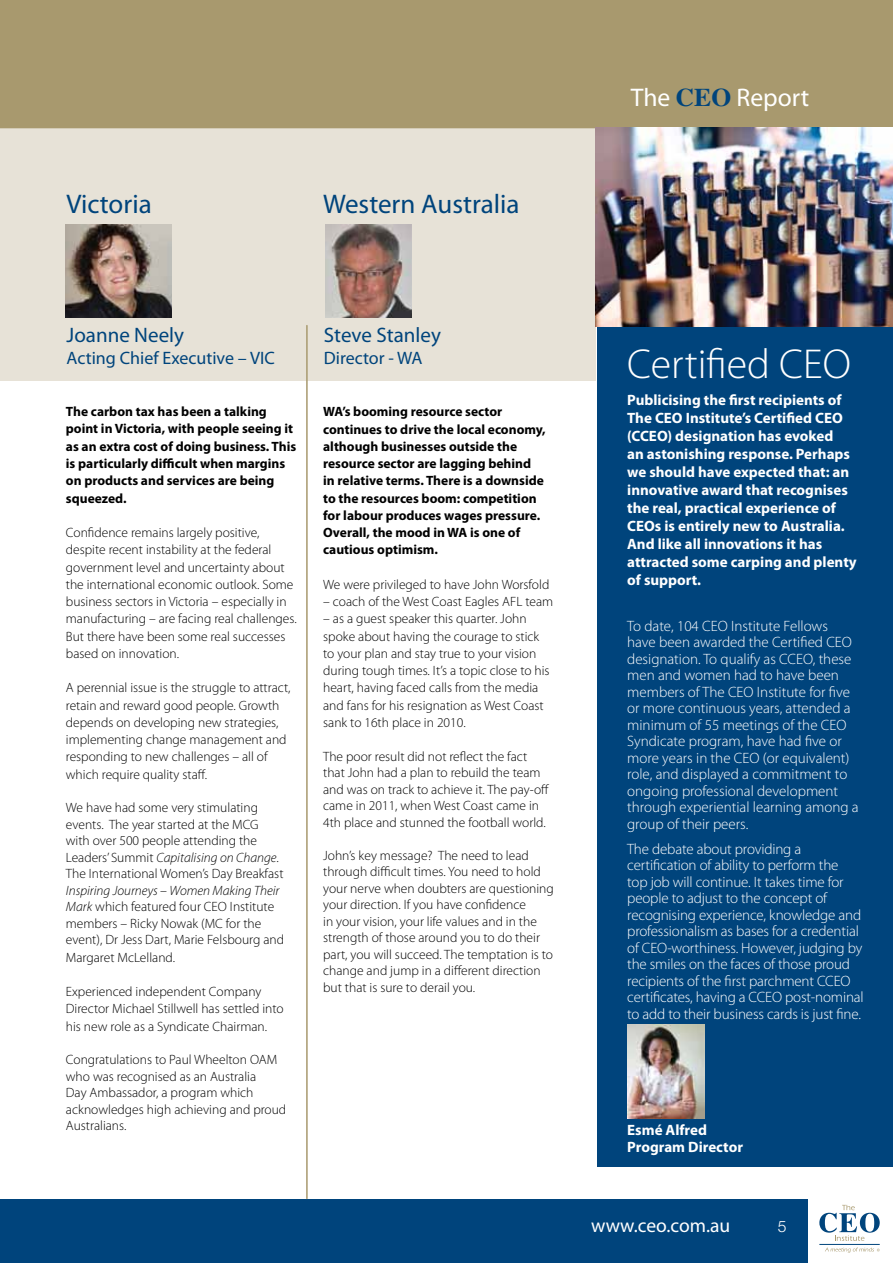
<style>
.page{position:relative;width:893px;height:1263px;background:#fff}
.page>*{position:absolute;margin:0;border:0;box-sizing:border-box;transform-origin:0 0}
.t1{font:300 42px "Myriad Pro";color:#fff}
.t2{font:27px "Myriad Pro";color:#00447c}
.t3{font:25.5px "Myriad Pro";color:#fff}
.t4{font:21px "Myriad Pro";color:#00447c}
.t5{font:19.5px "Myriad Pro";color:#fff}
.t6{font:18px "Myriad Pro";color:#00447c}
.t7{font:300 15.75px "Helvetica Neue";color:#fff}
.t8{font:300 15px/16.5px "Myriad Pro";letter-spacing:-.005em;color:#fff}
.t9{font:700 15px/18px "Myriad Pro";color:#fff}
.t10{font:300 13.5px/17.2px "Myriad Pro";color:#000}
.t11{font:700 13.5px/17.2px "Myriad Pro";color:#000}
.s1{font-family:"Times";font-weight:700;color:#00447c}
.s2{font-style:italic}
</style>
<div class="page">
<div style="left:0;top:127px;width:595px;height:254px;background:#e7e2d7"></div>
<div style="left:0;top:1199px;width:808px;height:64px;background:#00447c"></div>
<div style="left:0;top:0;width:893px;height:128px;background:#a8996e"></div>
<svg style="left:819px;top:1205px;width:61px;height:36px"></svg>
<hr style="left:819px;top:1244px;width:61px;height:1px;background:#00447c">
<svg style="left:825px;top:1247px;width:55px;height:6px"></svg>
<hr style="left:306px;top:326px;width:2px;height:872px;background:#a8996e">
<img style="left:325px;top:225px;width:86px;height:93px">
<div style="left:597px;top:128px;width:296px;height:1039px;background:#00447c"></div>
<img style="left:65px;top:225px;width:107px;height:93px">
<img style="left:628px;top:1025px;width:76px;height:93px">
<img style="left:595px;top:128px;width:298px;height:199px">
<h2 class="t2" style="left:66px;top:189px;width:87px">Victoria</h2>
<h2 class="t2" style="left:323px;top:189px;width:198px">Western Australia</h2>
<h3 class="t3" style="left:631px;top:83px;width:180px">The <span class="s1">CEO</span> Report</h3>
<h3 class="t4" style="left:67px;top:324px;width:119px">Joanne Neely</h3>
<h3 class="t6" style="left:67px;top:348px;width:210px">Acting Chief Executive – VIC</h3>
<p class="t11" style="left:66px;top:403px;width:232px">The carbon tax has been a talking point in Victoria, with people seeing it as an extra cost of doing business. This is particularly difficult when margins on products and services are being squeezed.</p>
<p class="t10" style="left:66px;top:524px;width:232px">Confidence remains largely positive, despite recent instability at the federal government level and uncertainty about the international economic outlook. Some business sectors in Victoria – especially in manufacturing – are facing real challenges.<br>But there have been some real successes based on innovation.</p>
<p class="t10" style="left:66px;top:679px;width:226px">A perennial issue is the struggle to attract, retain and reward good people. Growth depends on developing new strategies, implementing change management and responding to new challenges – all of which require quality staff.</p>
<p class="t10" style="left:66px;top:800px;width:219px;line-height:16.5px">We have had some very stimulating events. The year started at the MCG with over 500 people attending the Leaders’ Summit <span class="s2">Capitalising on Change</span>.<br>The International Women’s Day Breakfast</p>
<p class="t10" style="left:66px;top:882px;width:220px;line-height:16.6px"><span class="s2">Inspiring Journeys – Women Making Their Mark</span> which featured four CEO Institute members – Ricky Nowak (MC for the event), Dr Jess Dart, Marie Felsbourg and Margaret McLelland.</p>
<p class="t10" style="left:66px;top:983px;width:219px">Experienced independent Company<br>Director Michael Stillwell has settled into his new role as a Syndicate Chairman.</p>
<p class="t10" style="left:66px;top:1052px;width:222px;line-height:16.5px">Congratulations to Paul Wheelton OAM who was recognised as an Australia<br>Day Ambassador, a program which acknowledges high achieving and proud<br>Australians.</p>
<h3 class="t4" style="left:324px;top:324px;width:119px">Steve Stanley</h3>
<h3 class="t6" style="left:324px;top:348px;width:100px">Director - WA</h3>
<h1 class="t1" style="left:627px;top:341px;width:225px">Certified CEO</h1>
<p class="t9" style="left:627px;top:391px;width:231px">Publicising the first recipients of<br>The CEO Institute’s Certified CEO (CCEO) designation has evoked<br>an astonishing response. Perhaps we should have expected that: an innovative award that recognises the real, practical experience of<br>CEOs is entirely new to Australia.<br>And like all innovations it has attracted some carping and plenty of support.</p>
<p class="t8" style="left:627px;top:618px;width:233px">To date, 104 CEO Institute Fellows have been awarded the Certified CEO designation. To qualify as CCEO, these men and women had to have been members of The CEO Institute for five or more continuous years, attended a minimum of 55 meetings of the CEO Syndicate program, have had five or more years in the CEO (or equivalent) role, and displayed a commitment to ongoing professional development through experiential learning among a group of their peers.</p>
<p class="t8" style="left:627px;top:841px;width:238px">The debate about providing a certification of ability to perform the<br>top job will continue. It takes time for people to adjust to the concept of recognising experience, knowledge and professionalism as bases for a credential of CEO-worthiness. However, judging by the smiles on the faces of those proud recipients of the first parchment CCEO certificates, having a CCEO post-nominal to add to their business cards is just fine.</p>
<p class="t11" style="left:323px;top:403px;width:224px">WA’s booming resource sector continues to drive the local economy, although businesses outside the resource sector are lagging behind in relative terms. There is a downside to the resources boom: competition for labour produces wages pressure.<br>Overall, the mood in WA is one of cautious optimism.</p>
<p class="t10" style="left:323px;top:576px;width:228px">We were privileged to have John Worsfold</p>
<p class="t10" style="left:323px;top:593px;width:232px">– coach of the West Coast Eagles AFL team</p>
<p class="t10" style="left:323px;top:610px;width:228px">– as a guest speaker this quarter. John spoke about having the courage to stick to your plan and stay true to your vision during tough times. It’s a topic close to his heart, having faced calls from the media and fans for his resignation as West Coast sank to 16th place in 2010.</p>
<p class="t10" style="left:323px;top:748px;width:228px;line-height:16.5px">The poor result did not reflect the fact that John had a plan to rebuild the team and was on track to achieve it. The pay-off came in 2011, when West Coast came in 4th place and stunned the football world.</p>
<p class="t10" style="left:323px;top:847px;width:232px;line-height:16.5px">John’s key message? The need to lead through difficult times. You need to hold your nerve when doubters are questioning your direction. If you have confidence<br>in your vision, your life values and in the strength of those around you to do their part, you will succeed. The temptation is to change and jump in a different direction but that is sure to derail you.</p>
<p class="t9" style="left:627px;top:1122px;width:117px;line-height:16.5px">Esmé Alfred<br>Program Director</p>
<h3 class="t5" style="left:591px;top:1215px;width:141px">www.ceo.com.au</h3>
<p class="t7" style="left:778px;top:1217px;width:10px">5</p>
</div>
